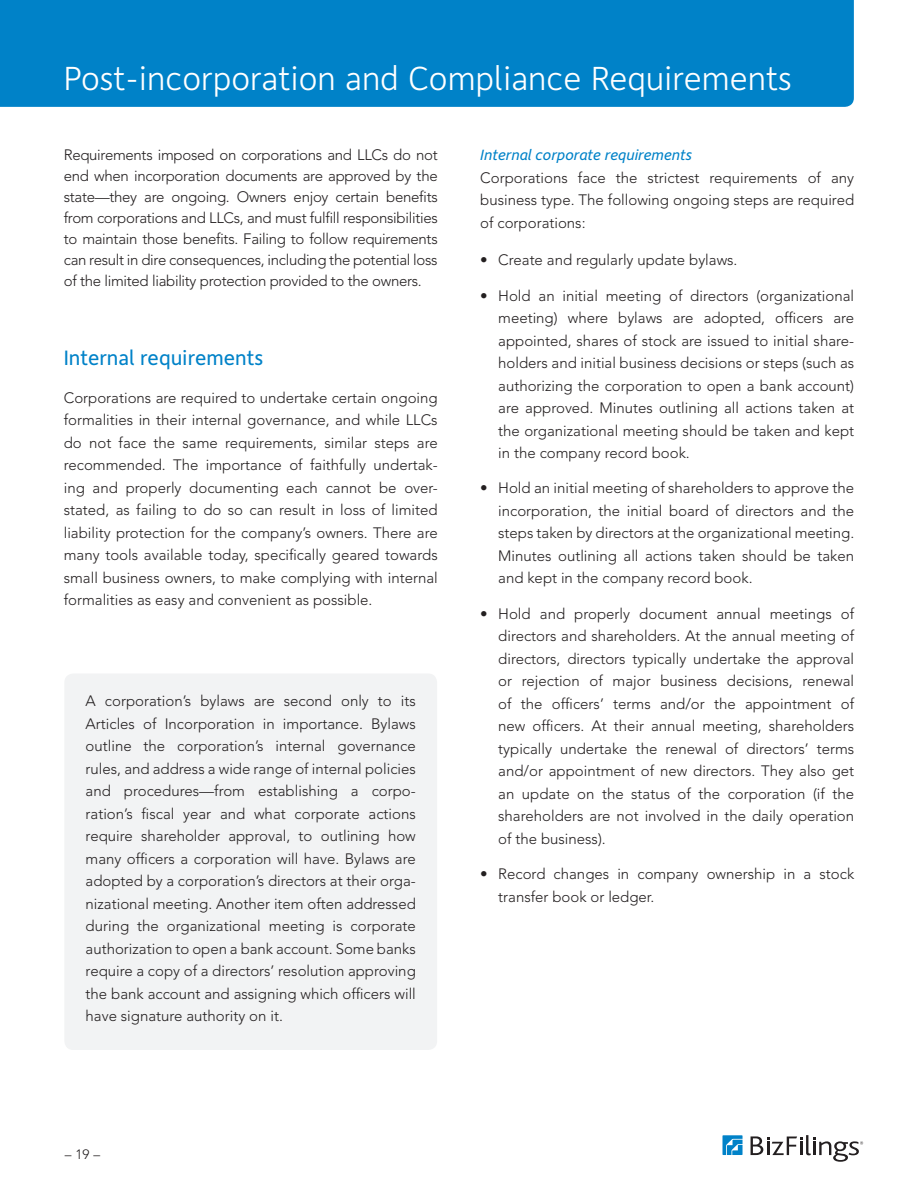
<style>
.page{position:relative;width:918px;height:1188px;background:#fff}
.page>*{position:absolute;margin:0;border:0;box-sizing:border-box;transform-origin:0 0}
.Main_Text_Style{font:300 33.75px "Depot";color:#fff}
.Subhead{font:21px "Depot";color:#0082c8}
.Main_Text_Style-2{font:300 15px/22.5px "Avenir";color:#231f20;text-align:justify}
.bulleted_text{font:300 15px/22.5px "Avenir";color:#231f20;text-align:justify}
.Italicized_smaller_s{font:italic 15px "Depot";color:#0082c8}
.t1{font:300 13.5px "Avenir";color:#231f20}
</style>
<div class="page">
<svg style="left:722px;top:1135px;width:21px;height:20px"></svg>
<svg style="left:751px;top:1135px;width:112px;height:27px"></svg>
<div style="left:64px;top:674px;width:373px;height:376px;background:#f2f3f4;border-radius:9px"></div>
<div style="left:0;top:0;width:854px;height:107px;background:#0082c8"></div>
<p class="Main_Text_Style" style="left:64px;top:58px;width:730px">Post-incorporation and Compliance Requirements</p>
<p class="Main_Text_Style-2" style="left:64px;top:144px;width:376px;line-height:21px">Requirements imposed on corporations and LLCs do not end when incorporation documents are approved by the state—they are ongoing. Owners enjoy certain benefits from corporations and LLCs, and must fulfill responsibilities to maintain those benefits. Failing to follow requirements can result in dire consequences, including the potential loss of the limited liability protection provided to the owners.</p>
<p class="Subhead" style="left:64px;top:345px;width:201px">Internal requirements</p>
<p class="Main_Text_Style-2" style="left:64px;top:386px;width:376px">Corporations are required to undertake certain ongoing formalities in their internal governance, and while LLCs do not face the same requirements, similar steps are recommended. The importance of faithfully undertak&shy;ing and properly documenting each cannot be over&shy;stated, as failing to do so can result in loss of limited liability protection for the company’s owners. There are many tools available today, specifically geared towards small business owners, to make complying with internal formalities as easy and convenient as possible.</p>
<p class="Main_Text_Style-2" style="left:86px;top:690px;width:332px">A corporation’s bylaws are second only to its Articles of Incorporation in importance. Bylaws outline the corporation’s internal governance rules, and address a wide range of internal policies and procedures—from establishing a corpo&shy;ration’s fiscal year and what corporate actions require shareholder approval, to outlining how many officers a corporation will have. Bylaws are adopted by a corporation’s directors at their orga&shy;nizational meeting. Another item often addressed during the organizational meeting is corporate authorization to open a bank account. Some banks require a copy of a directors’ resolution approving the bank account and assigning which officers will have signature authority on it.</p>
<p class="Italicized_smaller_s" style="left:480px;top:146px;width:213px">Internal corporate requirements</p>
<p class="Main_Text_Style-2" style="left:480px;top:166px;width:375px">Corporations face the strictest requirements of any business type. The following ongoing steps are required of corporations:</p>
<p class="bulleted_text" style="left:480px;top:249px;width:256px">• Create and regularly update bylaws.</p>
<p class="bulleted_text" style="left:498px;top:284px;width:357px;text-indent:-18px">• Hold an initial meeting of directors (organizational meeting) where bylaws are adopted, officers are appointed, shares of stock are issued to initial share&shy;holders and initial business decisions or steps (such as authorizing the corporation to open a bank account) are approved. Minutes outlining all actions taken at the organizational meeting should be taken and kept in the company record book.</p>
<p class="bulleted_text" style="left:498px;top:477px;width:357px;text-align:left;text-indent:-18px">• Hold an initial meeting of shareholders to approve the incorporation, the initial board of directors and the steps taken by directors at the organizational meeting.<br>Minutes outlining all actions taken should be taken and kept in the company record book.</p>
<p class="bulleted_text" style="left:498px;top:602px;width:357px;text-indent:-18px">• Hold and properly document annual meetings of directors and shareholders. At the annual meeting of directors, directors typically undertake the approval or rejection of major business decisions, renewal of the officers’ terms and/or the appointment of new officers. At their annual meeting, shareholders typically undertake the renewal of directors’ terms and/or appointment of new directors. They also get an update on the status of the corporation (if the shareholders are not involved in the daily operation of the business).</p>
<p class="bulleted_text" style="left:498px;top:863px;width:357px;text-indent:-18px">• Record changes in company ownership in a stock transfer book or ledger.</p>
<p class="t1" style="left:65px;top:1147px;width:37px">–19–</p>
</div>
